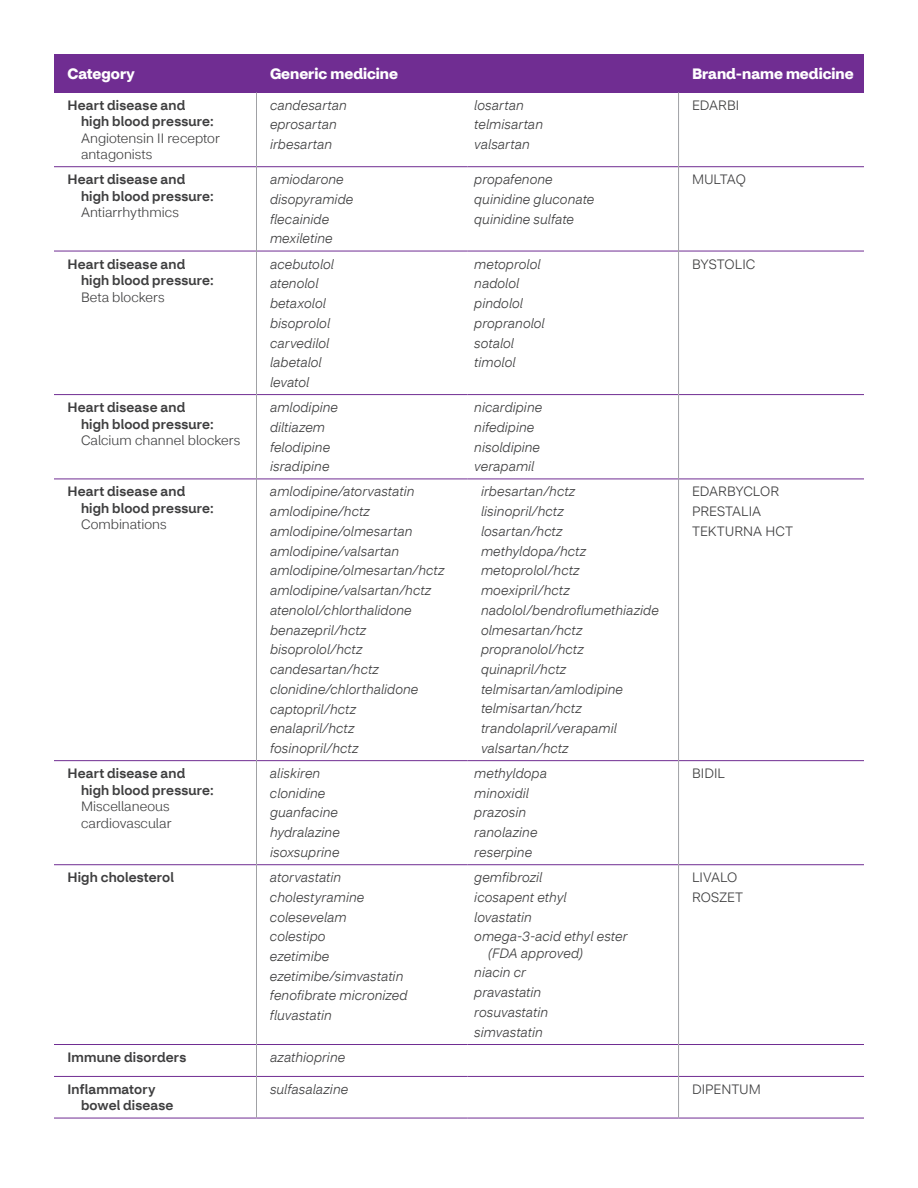
<style>
.page{position:relative;width:918px;height:1188px;background:#fff}
.page>*{position:absolute;margin:0;border:0;box-sizing:border-box;transform-origin:0 0}
.t1{font:700 15px "CVS Health Sans";color:#fff}
.t2{font:italic 300 13.5px/19.8px "CVS Health Sans";letter-spacing:.005em;color:#3e3e3f}
.t3{font:500 13.5px/16.5px "CVS Health Sans";letter-spacing:.015em;color:#3e3e3f}
.t4{font:300 13.5px/19.8px "CVS Health Sans";color:#3e3e3f}
</style>
<div class="page">
<div style="left:54px;top:54px;width:202px;height:38px;background:#702d92"></div>
<div style="left:256px;top:54px;width:423px;height:38px;background:#702d92"></div>
<div style="left:679px;top:54px;width:185px;height:38px;background:#702d92"></div>
<hr style="left:54px;top:166px;width:202px;height:1px;background:#702d92">
<hr style="left:54px;top:251px;width:202px;height:1px;background:#702d92">
<hr style="left:54px;top:394px;width:202px;height:1px;background:#702d92">
<hr style="left:54px;top:479px;width:202px;height:1px;background:#702d92">
<hr style="left:54px;top:760px;width:202px;height:1px;background:#702d92">
<hr style="left:54px;top:864px;width:202px;height:1px;background:#702d92">
<hr style="left:54px;top:1044px;width:202px;height:1px;background:#702d92">
<hr style="left:54px;top:1076px;width:202px;height:1px;background:#702d92">
<hr style="left:54px;top:1118px;width:202px;height:1px;background:#702d92">
<hr style="left:257px;top:166px;width:211px;height:1px;background:#702d92">
<hr style="left:468px;top:166px;width:210px;height:1px;background:#702d92">
<hr style="left:679px;top:166px;width:185px;height:1px;background:#702d92">
<hr style="left:257px;top:251px;width:211px;height:1px;background:#702d92">
<hr style="left:468px;top:251px;width:210px;height:1px;background:#702d92">
<hr style="left:679px;top:251px;width:185px;height:1px;background:#702d92">
<hr style="left:257px;top:394px;width:211px;height:1px;background:#702d92">
<hr style="left:468px;top:394px;width:210px;height:1px;background:#702d92">
<hr style="left:679px;top:394px;width:185px;height:1px;background:#702d92">
<hr style="left:257px;top:479px;width:211px;height:1px;background:#702d92">
<hr style="left:468px;top:479px;width:210px;height:1px;background:#702d92">
<hr style="left:679px;top:479px;width:185px;height:1px;background:#702d92">
<hr style="left:257px;top:760px;width:211px;height:1px;background:#702d92">
<hr style="left:468px;top:760px;width:210px;height:1px;background:#702d92">
<hr style="left:679px;top:760px;width:185px;height:1px;background:#702d92">
<hr style="left:257px;top:864px;width:211px;height:1px;background:#702d92">
<hr style="left:468px;top:864px;width:210px;height:1px;background:#702d92">
<hr style="left:679px;top:864px;width:185px;height:1px;background:#702d92">
<hr style="left:257px;top:1044px;width:211px;height:1px;background:#702d92">
<hr style="left:468px;top:1044px;width:210px;height:1px;background:#702d92">
<hr style="left:679px;top:1044px;width:185px;height:1px;background:#702d92">
<hr style="left:257px;top:1076px;width:211px;height:1px;background:#702d92">
<hr style="left:468px;top:1076px;width:210px;height:1px;background:#702d92">
<hr style="left:679px;top:1076px;width:185px;height:1px;background:#702d92">
<hr style="left:256px;top:1118px;width:212px;height:1px;background:#702d92">
<hr style="left:468px;top:1118px;width:211px;height:1px;background:#702d92">
<hr style="left:679px;top:1118px;width:185px;height:1px;background:#702d92">
<hr style="left:256px;top:92px;width:1px;height:75px;background:#a0a1a5">
<hr style="left:678px;top:92px;width:1px;height:75px;background:#a0a1a5">
<hr style="left:256px;top:167px;width:1px;height:84px;background:#a0a1a5">
<hr style="left:678px;top:167px;width:1px;height:84px;background:#a0a1a5">
<hr style="left:256px;top:251px;width:1px;height:144px;background:#a0a1a5">
<hr style="left:678px;top:251px;width:1px;height:144px;background:#a0a1a5">
<hr style="left:256px;top:395px;width:1px;height:84px;background:#a0a1a5">
<hr style="left:678px;top:395px;width:1px;height:84px;background:#a0a1a5">
<hr style="left:256px;top:479px;width:1px;height:282px;background:#a0a1a5">
<hr style="left:678px;top:479px;width:1px;height:282px;background:#a0a1a5">
<hr style="left:256px;top:761px;width:1px;height:104px;background:#a0a1a5">
<hr style="left:678px;top:761px;width:1px;height:104px;background:#a0a1a5">
<hr style="left:256px;top:865px;width:1px;height:180px;background:#a0a1a5">
<hr style="left:678px;top:865px;width:1px;height:180px;background:#a0a1a5">
<hr style="left:256px;top:1045px;width:1px;height:31px;background:#a0a1a5">
<hr style="left:678px;top:1045px;width:1px;height:31px;background:#a0a1a5">
<hr style="left:256px;top:1076px;width:1px;height:42px;background:#a0a1a5">
<hr style="left:678px;top:1076px;width:1px;height:42px;background:#a0a1a5">
<p class="t1" style="left:68px;top:64px;width:69px">Category</p>
<p class="t1" style="left:270px;top:64px;width:130px">Generic medicine</p>
<p class="t1" style="left:692px;top:64px;width:163px">Brand-name medicine</p>
<p class="t3" style="left:81px;top:97px;width:134px;text-indent:-14px">Heart disease and high blood pressure:</p>
<p class="t4" style="left:81px;top:130px;width:141px;line-height:16.5px">Angiotensin II receptor antagonists</p>
<p class="t2" style="left:270px;top:95px;width:78px">candesartan eprosartan irbesartan</p>
<p class="t2" style="left:474px;top:95px;width:70px">losartan telmisartan valsartan</p>
<p class="t4" style="left:692px;top:95px;width:49px">EDARBI</p>
<p class="t3" style="left:81px;top:171px;width:134px;text-indent:-14px">Heart disease and high blood pressure:</p>
<p class="t4" style="left:81px;top:203px;width:99px">Antiarrhythmics</p>
<p class="t2" style="left:270px;top:170px;width:85px">amiodarone disopyramide flecainide mexiletine</p>
<p class="t2" style="left:474px;top:170px;width:122px">propafenone quinidine gluconate quinidine sulfate</p>
<p class="t4" style="left:692px;top:170px;width:55px">MULTAQ</p>
<p class="t3" style="left:81px;top:256px;width:134px;text-indent:-14px">Heart disease and high blood pressure:</p>
<p class="t4" style="left:81px;top:287px;width:85px">Beta blockers</p>
<p class="t2" style="left:270px;top:254px;width:65px">acebutolol atenolol betaxolol bisoprolol carvedilol labetalol levatol</p>
<p class="t2" style="left:474px;top:254px;width:72px">metoprolol nadolol pindolol propranolol sotalol timolol</p>
<p class="t4" style="left:692px;top:254px;width:65px">BYSTOLIC</p>
<p class="t3" style="left:81px;top:399px;width:134px;text-indent:-14px">Heart disease and high blood pressure:</p>
<p class="t4" style="left:81px;top:431px;width:161px">Calcium channel blockers</p>
<p class="t2" style="left:270px;top:398px;width:70px">amlodipine diltiazem felodipine isradipine</p>
<p class="t2" style="left:474px;top:398px;width:69px">nicardipine nifedipine nisoldipine verapamil</p>
<p class="t3" style="left:81px;top:483px;width:134px;text-indent:-14px">Heart disease and high blood pressure:</p>
<p class="t4" style="left:81px;top:515px;width:87px">Combinations</p>
<p class="t2" style="left:270px;top:482px;width:176px">amlodipine/atorvastatin amlodipine/hctz amlodipine/olmesartan amlodipine/valsartan amlodipine/olmesartan/hctz amlodipine/valsartan/hctz atenolol/chlorthalidone benazepril/hctz bisoprolol/hctz candesartan/hctz clonidine/chlorthalidone captopril/hctz<br>enalapril/hctz fosinopril/hctz</p>
<p class="t2" style="left:481px;top:482px;width:179px">irbesartan/hctz lisinopril/hctz<br>losartan/hctz methyldopa/hctz metoprolol/hctz moexipril/hctz nadolol/bendroflumethiazide olmesartan/hctz propranolol/hctz quinapril/hctz telmisartan/amlodipine telmisartan/hctz trandolapril/verapamil valsartan/hctz</p>
<p class="t4" style="left:692px;top:482px;width:103px">EDARBYCLOR<br>PRESTALIA<br>TEKTURNA HCT</p>
<p class="t3" style="left:81px;top:765px;width:134px;text-indent:-14px">Heart disease and high blood pressure:</p>
<p class="t4" style="left:81px;top:798px;width:92px;line-height:16.5px">Miscellaneous cardiovascular</p>
<p class="t2" style="left:270px;top:763px;width:71px">aliskiren clonidine guanfacine hydralazine isoxsuprine</p>
<p class="t2" style="left:474px;top:763px;width:74px">methyldopa minoxidil prazosin ranolazine reserpine</p>
<p class="t4" style="left:692px;top:763px;width:34px">BIDIL</p>
<p class="t3" style="left:67px;top:869px;width:108px">High cholesterol</p>
<p class="t2" style="left:270px;top:868px;width:139px">atorvastatin cholestyramine colesevelam<br>colestipo<br>ezetimibe ezetimibe/simvastatin fenofibrate micronized fluvastatin</p>
<p class="t2" style="left:474px;top:867px;width:155px">gemfibrozil<br>icosapent ethyl lovastatin<br>omega-3-acid ethyl ester</p>
<p class="t2" style="left:474px;top:943px;width:111px;text-indent:14px">(FDA approved) niacin cr pravastatin rosuvastatin simvastatin</p>
<p class="t4" style="left:692px;top:867px;width:53px">LIVALO<br>ROSZET</p>
<p class="t3" style="left:68px;top:1049px;width:120px">Immune disorders</p>
<p class="t2" style="left:270px;top:1047px;width:77px">azathioprine</p>
<p class="t3" style="left:81px;top:1081px;width:94px;text-indent:-14px">Inflammatory bowel disease</p>
<p class="t2" style="left:270px;top:1079px;width:80px">sulfasalazine</p>
<p class="t4" style="left:692px;top:1079px;width:70px">DIPENTUM</p>
</div>
